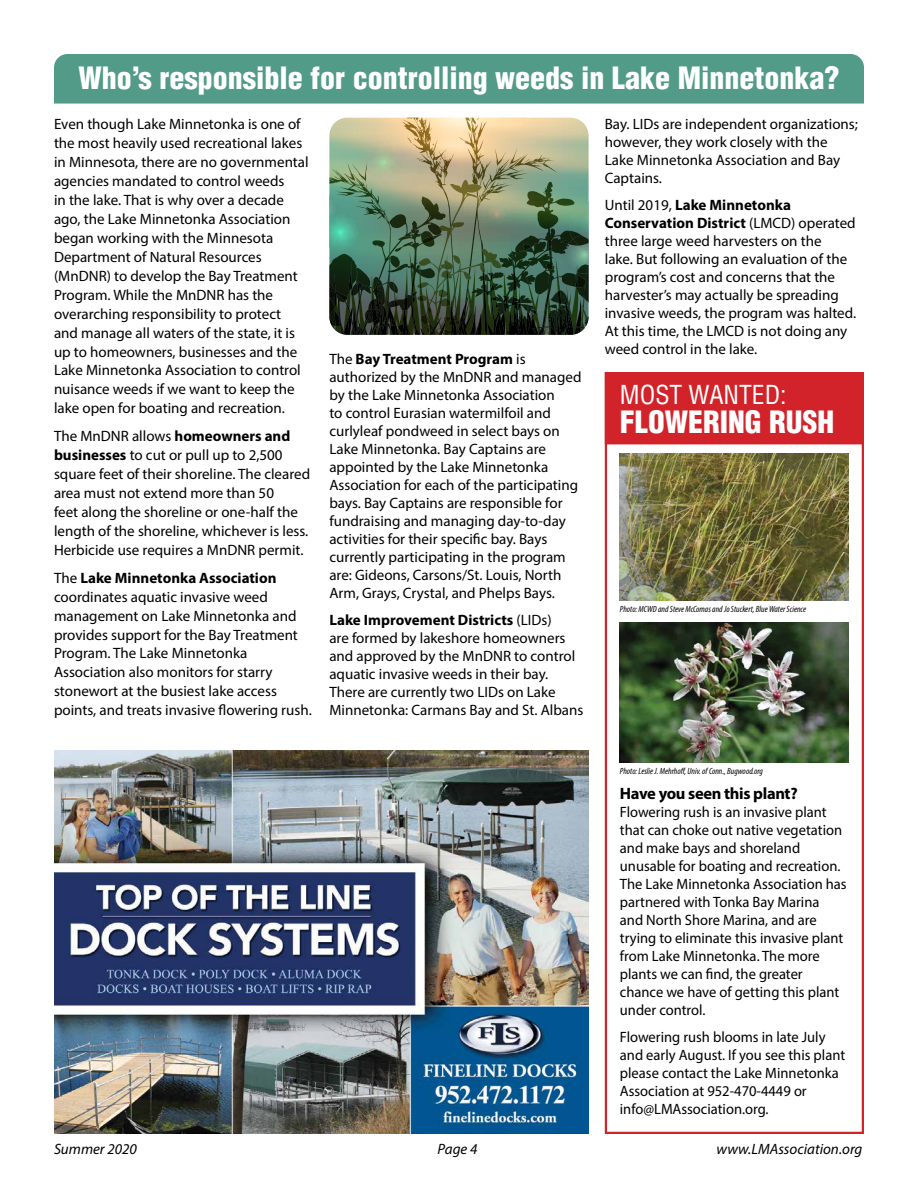
<style>
.page{position:relative;width:918px;height:1188px;background:#fff}
.page>*{position:absolute;margin:0;border:0;box-sizing:border-box;transform-origin:0 0}
.t1{font:900 condensed 30px "Helvetica";color:#fff}
.t2{font:condensed 25.5px "Helvetica";color:#fff}
.t3{font:700 16.5px "Myriad Pro";letter-spacing:-.02em;color:#000}
.t4{font:15px/18px "Myriad Pro";color:#000}
.t5{font:italic 15px "Myriad Pro";color:#000}
.t6{font:italic condensed 9px "Myriad Pro";color:#000}
.s1{font-weight:700}
</style>
<div class="page">
<div style="left:605px;top:372px;width:259px;height:72px;background:#d2232a"></div>
<img style="left:54px;top:751px;width:534px;height:383px">
<div style="left:54px;top:54px;width:810px;height:50px;background:#529b88"></div>
<svg style="left:329px;top:118px;width:260px;height:206px;background:#a7af8d"></svg>
<img style="left:421px;top:296px;width:126px;height:39px">
<img style="left:458px;top:118px;width:33px;height:68px">
<img style="left:352px;top:164px;width:12px;height:4px">
<img style="left:329px;top:168px;width:37px;height:28px">
<img style="left:483px;top:314px;width:4px;height:21px">
<img style="left:477px;top:149px;width:36px;height:104px">
<svg style="left:477px;top:202px;width:2px;height:12px"></svg>
<svg style="left:511px;top:161px;width:6px;height:7px"></svg>
<svg style="left:524px;top:158px;width:10px;height:7px"></svg>
<img style="left:403px;top:118px;width:20px;height:30px">
<img style="left:586px;top:288px;width:3px;height:15px">
<img style="left:576px;top:288px;width:10px;height:8px">
<img style="left:535px;top:288px;width:3px;height:28px">
<img style="left:538px;top:270px;width:38px;height:57px">
<img style="left:515px;top:182px;width:34px;height:60px">
<img style="left:390px;top:237px;width:30px;height:26px">
<img style="left:399px;top:263px;width:22px;height:72px">
<img style="left:399px;top:303px;width:18px;height:32px">
<img style="left:529px;top:316px;width:13px;height:1px">
<img style="left:517px;top:317px;width:25px;height:18px">
<img style="left:550px;top:290px;width:19px;height:1px">
<img style="left:547px;top:291px;width:23px;height:44px">
<img style="left:552px;top:296px;width:35px;height:11px">
<img style="left:550px;top:307px;width:37px;height:28px">
<svg style="left:541px;top:322px;width:4px;height:13px"></svg>
<img style="left:420px;top:184px;width:44px;height:69px">
<img style="left:420px;top:253px;width:65px;height:61px">
<img style="left:431px;top:317px;width:18px;height:18px">
<img style="left:449px;top:315px;width:3px;height:20px">
<svg style="left:452px;top:315px;width:13px;height:20px"></svg>
<img style="left:512px;top:242px;width:35px;height:46px">
<img style="left:485px;top:252px;width:44px;height:82px">
<img style="left:500px;top:298px;width:32px;height:16px">
<img style="left:493px;top:300px;width:24px;height:35px">
<svg style="left:511px;top:300px;width:10px;height:7px"></svg>
<svg style="left:468px;top:255px;width:18px;height:42px"></svg>
<img style="left:550px;top:259px;width:15px;height:11px">
<img style="left:535px;top:262px;width:18px;height:18px">
<img style="left:516px;top:238px;width:49px;height:21px">
<img style="left:399px;top:322px;width:8px;height:2px">
<img style="left:399px;top:324px;width:10px;height:11px">
<img style="left:372px;top:240px;width:31px;height:39px">
<svg style="left:329px;top:253px;width:70px;height:82px;background:#2b3e32"></svg>
<img style="left:389px;top:197px;width:57px;height:40px">
<img style="left:401px;top:228px;width:38px;height:15px">
<svg style="left:417px;top:229px;width:3px;height:5px"></svg>
<img style="left:482px;top:200px;width:30px;height:29px;border-radius:15px">
<img style="left:329px;top:195px;width:10px;height:18px">
<img style="left:499px;top:118px;width:28px;height:5px">
<img style="left:364px;top:141px;width:40px;height:41px">
<img style="left:569px;top:201px;width:20px;height:34px">
<img style="left:565px;top:250px;width:24px;height:22px">
<svg style="left:575px;top:264px;width:14px;height:24px"></svg>
<svg style="left:565px;top:231px;width:17px;height:23px"></svg>
<img style="left:579px;top:246px;width:10px;height:4px">
<img style="left:573px;top:235px;width:16px;height:11px">
<img style="left:329px;top:213px;width:31px;height:38px">
<svg style="left:329px;top:213px;width:9px;height:9px"></svg>
<div style="left:605px;top:372px;width:259px;height:762px;border:2px solid #d2232a"></div>
<img style="left:620px;top:454px;width:229px;height:147px">
<img style="left:620px;top:622px;width:229px;height:141px">
<h1 class="t1" style="left:79px;top:59px;width:762px">Who’s responsible for controlling weeds in Lake Minnetonka?</h1>
<p class="t4" style="left:54px;top:115px;width:256px;line-height:18.9px">Even though Lake Minnetonka is one of the most heavily used recreational lakes in Minnesota, there are no governmental agencies mandated to control weeds<br>in the lake. That is why over a decade ago, the Lake Minnetonka Association began working with the Minnesota Department of Natural Resources (MnDNR) to develop the Bay Treatment Program. While the MnDNR has the overarching responsibility to protect and manage all waters of the state, it is up to homeowners, businesses and the Lake Minnetonka Association to control nuisance weeds if we want to keep the lake open for boating and recreation.</p>
<p class="t4" style="left:54px;top:427px;width:258px;line-height:18.9px">The MnDNR allows <span class="s1">homeowners and businesses</span> to cut or pull up to 2,500 square feet of their shoreline. The cleared area must not extend more than 50<br>feet along the shoreline or one-half the length of the shoreline, whichever is less.<br>Herbicide use requires a MnDNR permit.</p>
<p class="t4" style="left:54px;top:568px;width:259px;line-height:18.9px">The <span class="s1">Lake Minnetonka Association </span>coordinates aquatic invasive weed management on Lake Minnetonka and provides support for the Bay Treatment Program. The Lake Minnetonka Association also monitors for starry stonewort at the busiest lake access points, and treats invasive flowering rush.</p>
<p class="t4" style="left:329px;top:350px;width:254px">The <span class="s1">Bay Treatment Program</span> is authorized by the MnDNR and managed by the Lake Minnetonka Association<br>to control Eurasian watermilfoil and curlyleaf pondweed in select bays on Lake Minnetonka. Bay Captains are appointed by the Lake Minnetonka Association for each of the participating bays. Bay Captains are responsible for fundraising and managing day-to-day activities for their specific bay. Bays currently participating in the program are: Gideons, Carsons/St. Louis, North Arm, Grays, Crystal, and Phelps Bays.</p>
<p class="t4" style="left:329px;top:611px;width:256px"><span class="s1">Lake Improvement Districts</span> (LIDs)<br>are formed by lakeshore homeowners and approved by the MnDNR to control aquatic invasive weeds in their bay.<br>There are currently two LIDs on Lake Minnetonka: Carmans Bay and St. Albans</p>
<p class="t4" style="left:605px;top:115px;width:255px">Bay. LIDs are independent organizations; however, they work closely with the<br>Lake Minnetonka Association and Bay<br>Captains.</p>
<p class="t4" style="left:605px;top:196px;width:253px">Until 2019, <span class="s1">Lake Minnetonka Conservation District</span> (LMCD) operated three large weed harvesters on the<br>lake. But following an evaluation of the program’s cost and concerns that the harvester’s may actually be spreading invasive weeds, the program was halted.<br>At this time, the LMCD is not doing any weed control in the lake.</p>
<h2 class="t2" style="left:620px;top:379px;width:168px">MOST WANTED:</h2>
<h1 class="t1" style="left:620px;top:403px;width:216px">FLOWERING RUSH</h1>
<p class="t6" style="left:620px;top:604px;width:188px">Photo: MCWD and Steve McComas and Jo Stuckert, Blue Water Science</p>
<p class="t6" style="left:620px;top:766px;width:145px">Photo: Leslie J. Mehrhoff, Univ. of Conn., Bugwood.org</p>
<p class="t3" style="left:620px;top:782px;width:179px">Have you seen this plant?</p>
<p class="t4" style="left:620px;top:802px;width:228px">Flowering rush is an invasive plant that can choke out native vegetation and make bays and shoreland unusable for boating and recreation.<br>The Lake Minnetonka Association has partnered with Tonka Bay Marina<br>and North Shore Marina, and are trying to eliminate this invasive plant from Lake Minnetonka. The more plants we can find, the greater chance we have of getting this plant under control.</p>
<p class="t4" style="left:620px;top:1027px;width:227px">Flowering rush blooms in late July and early August. If you see this plant please contact the Lake Minnetonka Association at 952-470-4449 or info@LMAssociation.org.</p>
<p class="t5" style="left:54px;top:1140px;width:84px">Summer 2020</p>
<p class="t5" style="left:438px;top:1140px;width:41px">Page 4</p>
<p class="t5" style="left:717px;top:1140px;width:147px">www.LMAssociation.org</p>
</div>
